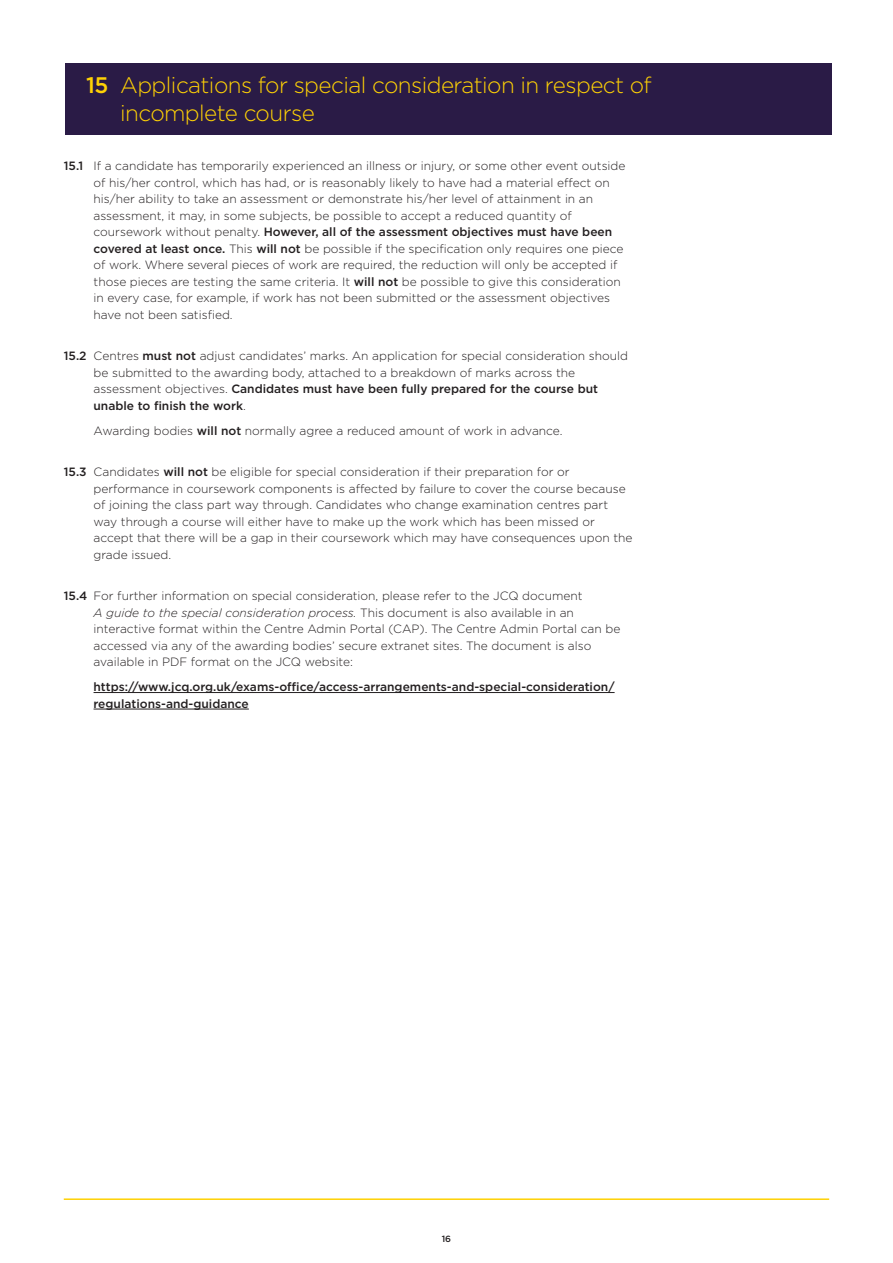
<style>
.page{position:relative;width:893px;height:1263px;background:#fff}
.page>*{position:absolute;margin:0;border:0;box-sizing:border-box;transform-origin:0 0}
.Heading_1_Bold{font:300 22.5px/28.5px "Gotham";letter-spacing:-.025em;color:#fed105}
.V3_MAIN_POINT{font:300 12px/16.5px "Gotham";color:#231f20}
.V3_MAIN_POINT-2{font:500 12px/16.5px "Gotham";color:#231f20}
.Body_Copy{font:500 9px "Gotham";color:#231f20}
.s1{font-weight:500}
.s2{font-style:italic}
</style>
<div class="page">
<hr style="left:64px;top:1198px;width:765px;height:2px;background:#fed105">
<hr style="left:94px;top:692px;width:521px;height:1px;background:#231f20">
<hr style="left:94px;top:709px;width:155px;height:1px;background:#231f20">
<div style="left:65px;top:64px;width:767px;height:71px;background:#2a1b46"></div>
<p class="Heading_1_Bold" style="left:120px;top:70px;width:533px;text-indent:-34px"><span class="s1">15</span> Applications for special consideration in respect of incomplete course</p>
<p class="V3_MAIN_POINT" style="left:94px;top:157px;width:533px;text-indent:-30px"><span class="s1">15.1</span> If a candidate has temporarily experienced an illness or injury, or some other event outside of his/her control, which has had, or is reasonably likely to have had a material effect on his/her ability to take an assessment or demonstrate his/her level of attainment in an assessment, it may, in some subjects, be possible to accept a reduced quantity of coursework without penalty. <span class="s1">However, all of the assessment objectives must have been covered at least once.</span> This <span class="s1">will not</span> be possible if the specification only requires one piece of work. Where several pieces of work are required, the reduction will only be accepted if those pieces are testing the same criteria. It <span class="s1">will not</span> be possible to give this consideration in every case, for example, if work has not been submitted or the assessment objectives have not been satisfied.</p>
<p class="V3_MAIN_POINT" style="left:94px;top:347px;width:536px;text-indent:-30px"><span class="s1">15.2</span> Centres <span class="s1">must not</span> adjust candidates’ marks. An application for special consideration should be submitted to the awarding body, attached to a breakdown of marks across the assessment objectives. <span class="s1">Candidates must have been fully prepared for the course but unable to finish the work</span>.</p>
<p class="V3_MAIN_POINT" style="left:94px;top:422px;width:470px">Awarding bodies <span class="s1">will not</span> normally agree a reduced amount of work in advance.</p>
<p class="V3_MAIN_POINT" style="left:94px;top:463px;width:540px;text-indent:-30px"><span class="s1">15.3</span> Candidates <span class="s1">will not</span> be eligible for special consideration if their preparation for or performance in coursework components is affected by failure to cover the course because of joining the class part way through. Candidates who change examination centres part way through a course will either have to make up the work which has been missed or accept that there will be a gap in their coursework which may have consequences upon the grade issued.</p>
<p class="V3_MAIN_POINT" style="left:94px;top:587px;width:528px;text-indent:-30px"><span class="s1">15.4</span> For further information on special consideration, please refer to the JCQ document<br><span class="s2">A guide to the special consideration process.</span> This document is also available in an interactive format within the Centre Admin Portal (CAP). The Centre Admin Portal can be accessed via any of the awarding bodies’ secure extranet sites. The document is also available in PDF format on the JCQ website:</p>
<p class="V3_MAIN_POINT-2" style="left:94px;top:679px;width:523px">https://www.jcq.org.uk/exams-office/access-arrangements-and-special-consideration/ regulations-and-guidance</p>
<p class="Body_Copy" style="left:442px;top:1232px;width:11px">16</p>
</div>
